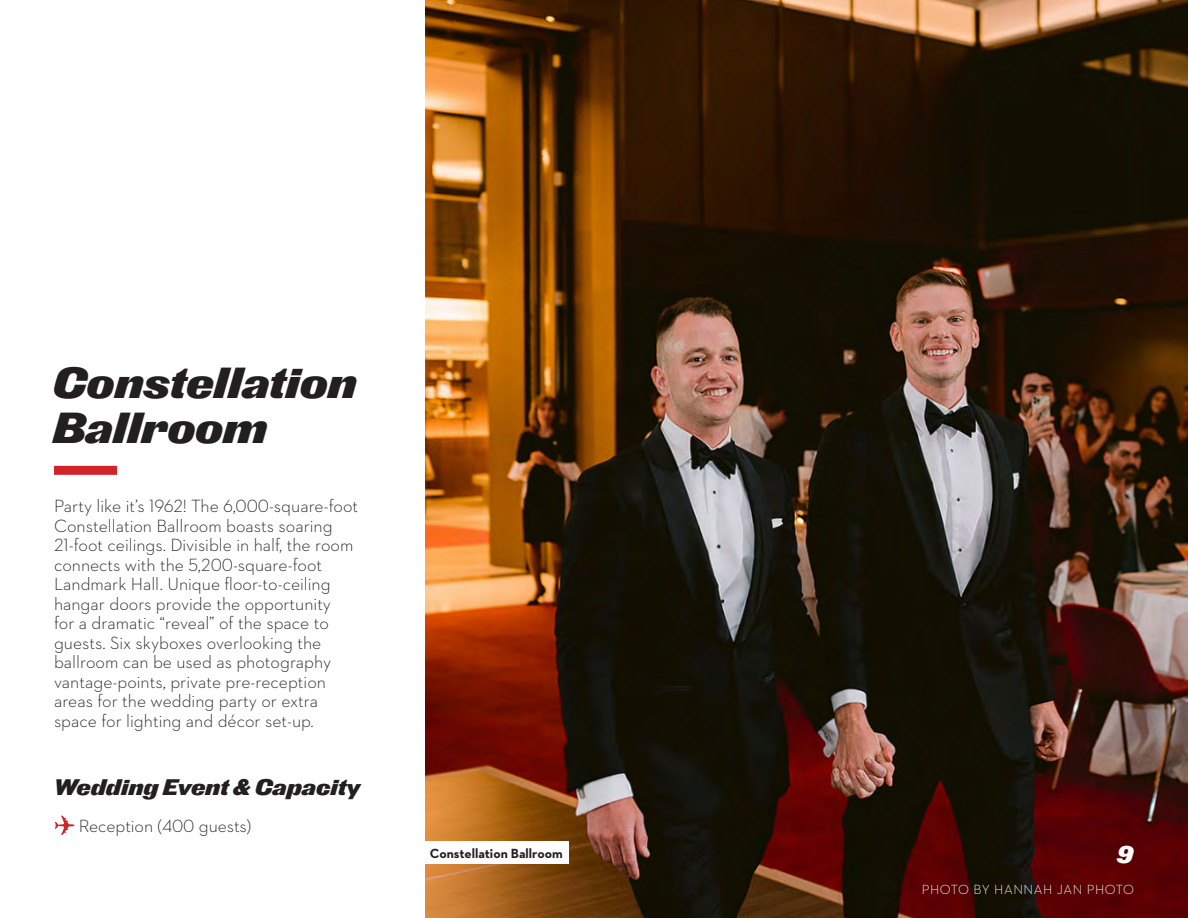
<style>
.page{position:relative;width:1188px;height:918px;background:#fff}
.page>*{position:absolute;margin:0;border:0;box-sizing:border-box;transform-origin:0 0}
.t1{font:40.5px "Flight Center Gothic";color:#231f20}
.t2{font:22.5px "Flight Center Gothic";color:#fff}
.t3{font:21px "Flight Center Gothic";color:#231f20}
.t4{font:300 18px/19.5px "Neutraface 2 Text";color:#231f20}
.t5{font:700 13.5px "Neutraface 2 Text";color:#231f20}
.t6{font:300 13.5px "Neutraface 2 Text";letter-spacing:.04em;color:#fff}
</style>
<div class="page">
<img style="left:425px;top:0;width:763px;height:918px">
<div style="left:54px;top:466px;width:63px;height:9px;background:#d1232a"></div>
<div style="left:424px;top:841px;width:145px;height:23px;background:#fff"></div>
<svg style="left:55px;top:816px;width:20px;height:19px"></svg>
<p class="t1" style="left:54px;top:355px;width:306px">Constellation</p>
<p class="t1" style="left:54px;top:400px;width:216px">Ballroom</p>
<p class="t4" style="left:54px;top:496px;width:306px">Party like it’s 1962! The 6,000-square-foot Constellation Ballroom boasts soaring 21-foot ceilings. Divisible in half, the room connects with the 5,200-square-foot Landmark Hall. Unique floor-to-ceiling hangar doors provide the opportunity<br>for a dramatic “reveal” of the space to guests. Six skyboxes overlooking the ballroom can be used as photography vantage-points, private pre-reception areas for the wedding party or extra space for lighting and décor set-up.</p>
<p class="t3" style="left:55px;top:772px;width:308px">Wedding Event &amp; Capacity</p>
<p class="t4" style="left:79px;top:816px;width:174px">Reception (400 guests)</p>
<p class="t5" style="left:430px;top:845px;width:134px">Constellation Ballroom</p>
<p class="t2" style="left:1118px;top:839px;width:18px">9</p>
<p class="t6" style="left:922px;top:881px;width:214px">PHOTO BY HANNAH JAN PHOTO</p>
</div>
